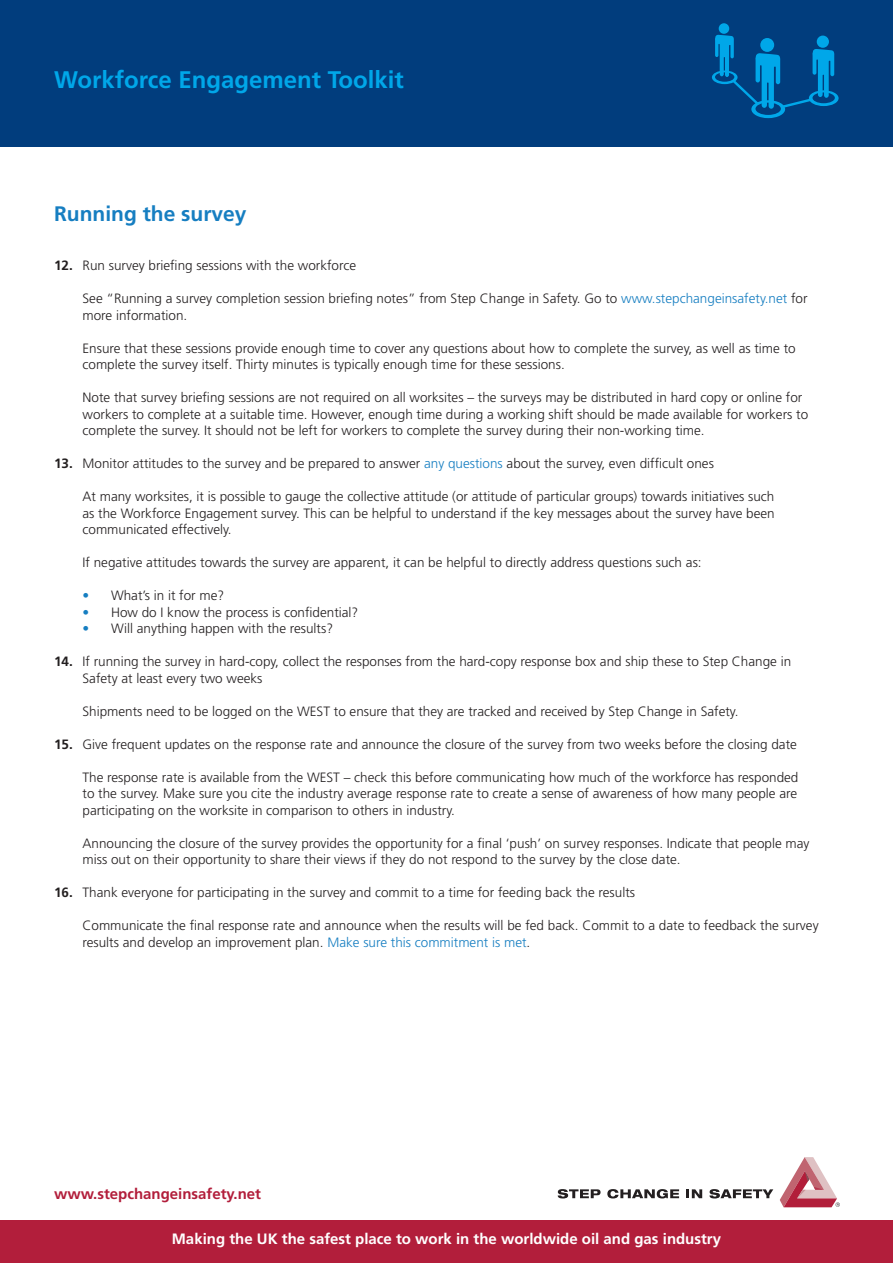
<style>
.page{position:relative;width:893px;height:1263px;background:#fff}
.page>*{position:absolute;margin:0;border:0;box-sizing:border-box;transform-origin:0 0}
.t1{font:700 24px "Frutiger";color:#00a7e9}
.t2{font:700 21px "Frutiger";color:#167ec1}
.t3{font:700 15px "Frutiger";color:#fff}
.t4{font:700 15px "Frutiger";color:#b21e3b}
.t5{font:300 13.5px/16.5px "Frutiger";color:#231f20}
.s1{font-weight:700}
.s2{color:#167ec1}
</style>
<div class="page">
<svg style="left:558px;top:1189px;width:43px;height:9px"></svg>
<svg style="left:607px;top:1189px;width:72px;height:9px"></svg>
<svg style="left:686px;top:1189px;width:16px;height:9px"></svg>
<svg style="left:709px;top:1189px;width:64px;height:9px"></svg>
<svg style="left:780px;top:1157px;width:60px;height:50px"></svg>
<div style="left:0;top:1220px;width:893px;height:43px;background:#b21e3b"></div>
<div style="left:0;top:0;width:893px;height:147px;background:#013d7d"></div>
<svg style="left:712px;top:23px;width:127px;height:95px"></svg>
<h1 class="t1" style="left:54px;top:65px;width:351px">Workforce Engagement Toolkit</h1>
<h2 class="t2" style="left:54px;top:201px;width:194px">Running the survey</h2>
<p class="t5" style="left:54px;top:258px;width:304px"><span class="s1">12.</span> Run survey briefing sessions with the workforce</p>
<p class="t5" style="left:82px;top:291px;width:726px">See “Running a survey completion session briefing notes” from Step Change in Safety. Go to <span class="s2">www.stepchangeinsafety.net</span> for more information.</p>
<p class="t5" style="left:82px;top:340px;width:715px">Ensure that these sessions provide enough time to cover any questions about how to complete the survey, as well as time to complete the survey itself. Thirty minutes is typically enough time for these sessions.</p>
<p class="t5" style="left:82px;top:389px;width:727px">Note that survey briefing sessions are not required on all worksites – the surveys may be distributed in hard copy or online for workers to complete at a suitable time. However, enough time during a working shift should be made available for workers to complete the survey. It should not be left for workers to complete the survey during their non-working time.</p>
<p class="t5" style="left:54px;top:455px;width:661px"><span class="s1">13.</span> Monitor attitudes to the survey and be prepared to answer <span class="s2">any questions</span> about the survey, even difficult ones</p>
<p class="t5" style="left:82px;top:488px;width:694px;text-align:justify">At many worksites, it is possible to gauge the collective attitude (or attitude of particular groups) towards initiatives such as the Workforce Engagement survey. This can be helpful to understand if the key messages about the survey have been communicated effectively.</p>
<p class="t5" style="left:82px;top:554px;width:621px">If negative attitudes towards the survey are apparent, it can be helpful to directly address questions such as:</p>
<p class="t5" style="left:82px;top:587px;width:143px"><span class="s2">•</span> What’s in it for me?</p>
<p class="t5" style="left:82px;top:604px;width:277px"><span class="s2">•</span> How do I know the process is confidential?</p>
<p class="t5" style="left:82px;top:620px;width:252px"><span class="s2">•</span> Will anything happen with the results?</p>
<p class="t5" style="left:82px;top:653px;width:710px;text-indent:-28px"><span class="s1">14.</span> If running the survey in hard-copy, collect the responses from the hard-copy response box and ship these to Step Change in<br>Safety at least every two weeks</p>
<p class="t5" style="left:82px;top:703px;width:657px">Shipments need to be logged on the WEST to ensure that they are tracked and received by Step Change in Safety.</p>
<p class="t5" style="left:54px;top:736px;width:744px"><span class="s1">15.</span> Give frequent updates on the response rate and announce the closure of the survey from two weeks before the closing date</p>
<p class="t5" style="left:82px;top:769px;width:717px;text-align:justify">The response rate is available from the WEST – check this before communicating how much of the workforce has responded to the survey. Make sure you cite the industry average response rate to create a sense of awareness of how many people are participating on the worksite in comparison to others in industry.</p>
<p class="t5" style="left:82px;top:835px;width:728px">Announcing the closure of the survey provides the opportunity for a final ‘push’ on survey responses. Indicate that people may miss out on their opportunity to share their views if they do not respond to the survey by the close date.</p>
<p class="t5" style="left:54px;top:884px;width:583px"><span class="s1">16.</span> Thank everyone for participating in the survey and commit to a time for feeding back the results</p>
<p class="t5" style="left:82px;top:917px;width:738px">Communicate the final response rate and announce when the results will be fed back. Commit to a date to feedback the survey results and develop an improvement plan. <span class="s2">Make sure this commitment is met</span>.</p>
<p class="t4" style="left:54px;top:1185px;width:209px">www.stepchangeinsafety.net</p>
<p class="t3" style="left:172px;top:1230px;width:551px">Making the UK the safest place to work in the worldwide oil and gas industry</p>
</div>
